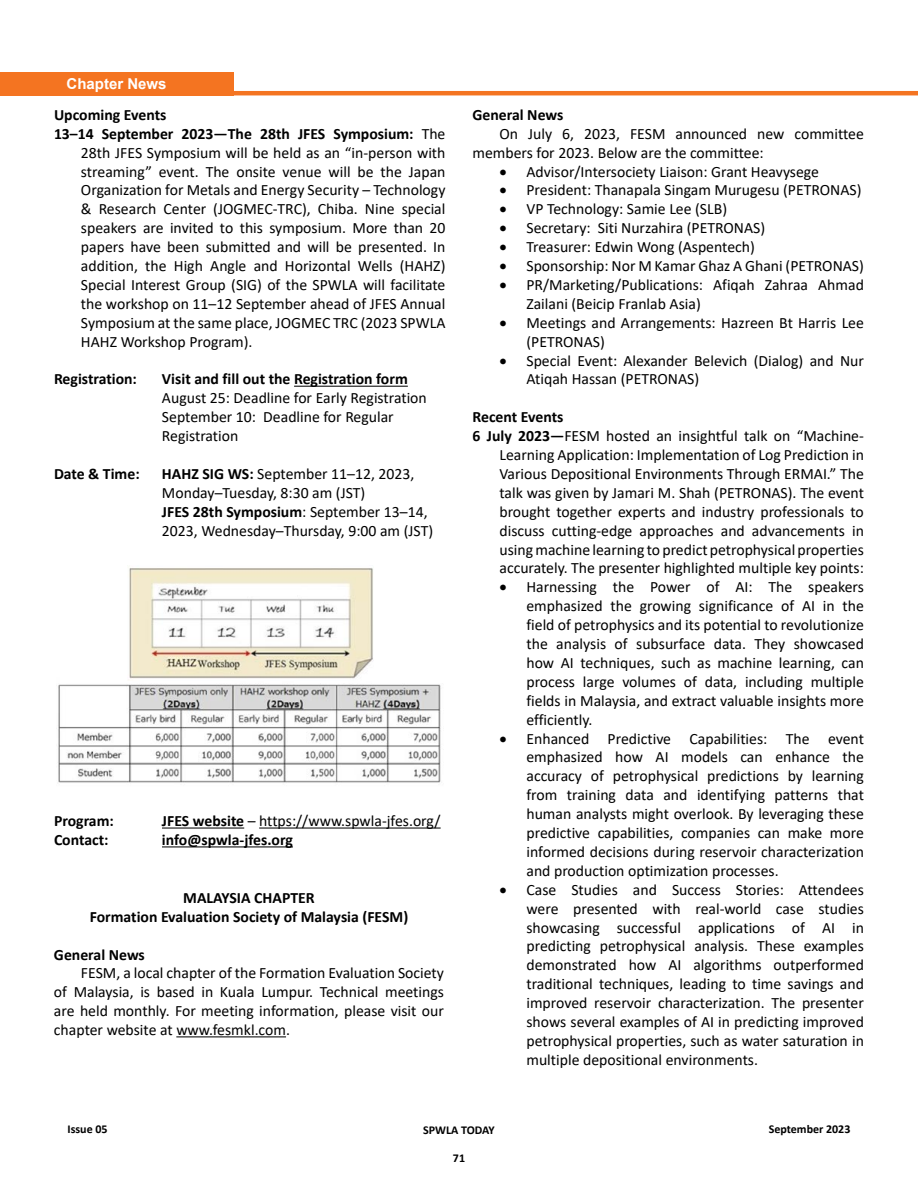
<style>
.page{position:relative;width:918px;height:1188px;background:#fff}
.page>*{position:absolute;margin:0;border:0;box-sizing:border-box;transform-origin:0 0}
.t1{font:15.75px/18.9px "Calibri";color:#000}
.t2{font:700 15.75px/18.9px "Calibri";color:#000;text-align:center}
.t3{font:700 15px "Arial";color:#fff}
.t4{font:700 12px "Calibri";color:#000}
.s1{font-weight:400}
.s2{font-weight:700}
</style>
<div class="page">
<hr style="left:0;top:91px;width:918px;height:4px;background:#f47421">
<div style="left:0;top:72px;width:233px;height:23px;background:#f47421"></div>
<hr style="left:294px;top:386px;width:114px;height:1px;background:#000">
<img style="left:58px;top:684px;width:383px;height:99px">
<img style="left:129px;top:568px;width:244px;height:111px">
<hr style="left:162px;top:828px;width:82px;height:1px;background:#000">
<hr style="left:259px;top:828px;width:182px;height:1px;background:#000">
<hr style="left:162px;top:846px;width:131px;height:1px;background:#000">
<hr style="left:176px;top:1036px;width:110px;height:1px;background:#000">
<p class="t3" style="left:67px;top:73px;width:102px">Chapter News</p>
<p class="t2" style="left:54px;top:105px;width:114px">Upcoming Events</p>
<p class="t2" style="left:54px;top:124px;width:393px">13–14 September 2023—The 28th JFES Symposium: <span class="s1">The</span></p>
<p class="t1" style="left:81px;top:143px;width:366px">28th JFES Symposium will be held as an “in-person with</p>
<p class="t1" style="left:81px;top:161px;width:366px">streaming” event. The onsite venue will be the Japan</p>
<p class="t1" style="left:81px;top:180px;width:366px">Organization for Metals and Energy Security – Technology</p>
<p class="t1" style="left:81px;top:199px;width:366px">&amp; Research Center (JOGMEC-TRC), Chiba. Nine special</p>
<p class="t1" style="left:81px;top:218px;width:366px">speakers are invited to this symposium. More than 20</p>
<p class="t1" style="left:81px;top:237px;width:366px">papers have been submitted and will be presented. In</p>
<p class="t1" style="left:81px;top:256px;width:366px">addition, the High Angle and Horizontal Wells (HAHZ)</p>
<p class="t1" style="left:81px;top:275px;width:366px">Special Interest Group (SIG) of the SPWLA will facilitate</p>
<p class="t1" style="left:81px;top:294px;width:366px">the workshop on 11–12 September ahead of JFES Annual</p>
<p class="t1" style="left:81px;top:313px;width:366px">Symposium at the same place, JOGMEC TRC (2023 SPWLA</p>
<p class="t1" style="left:81px;top:332px;width:173px">HAHZ Workshop Program).</p>
<p class="t2" style="left:54px;top:370px;width:84px">Registration:</p>
<p class="t2" style="left:162px;top:370px;width:247px">Visit and fill out the Registration form</p>
<p class="t1" style="left:162px;top:388px;width:266px">August 25: Deadline for Early Registration<br>September 10: Deadline for Regular<br>Registration</p>
<p class="t2" style="left:54px;top:464px;width:87px">Date &amp; Time:</p>
<p class="t1" style="left:162px;top:464px;width:273px"><span class="s2">HAHZ SIG WS:</span> September 11–12, 2023, Monday–Tuesday, 8:30 am (JST)<br><span class="s2">JFES 28th Symposium</span>: September 13–14, 2023, Wednesday–Thursday, 9:00 am (JST)</p>
<p class="t2" style="left:54px;top:811px;width:61px">Program:</p>
<p class="t1" style="left:162px;top:811px;width:280px"><span class="s2">JFES website</span> – https://www.spwla-jfes.org/</p>
<p class="t2" style="left:54px;top:830px;width:56px">Contact:</p>
<p class="t2" style="left:162px;top:830px;width:132px">info@spwla-jfes.org</p>
<p class="t2" style="left:90px;top:888px;width:320px">MALAYSIA CHAPTER<br>Formation Evaluation Society of Malaysia (FESM)</p>
<p class="t2" style="left:54px;top:945px;width:92px">General News</p>
<p class="t1" style="left:54px;top:963px;width:392px;text-align:justify;text-indent:27px">FESM, a local chapter of the Formation Evaluation Society of Malaysia, is based in Kuala Lumpur. Technical meetings are held monthly. For meeting information, please visit our chapter website at www.fesmkl.com.</p>
<p class="t2" style="left:472px;top:105px;width:92px">General News</p>
<p class="t1" style="left:472px;top:124px;width:393px;text-indent:27px">On July 6, 2023, FESM announced new committee members for 2023. Below are the committee:</p>
<p class="t1" style="left:499px;top:161px;width:321px">• Advisor/Intersociety Liaison: Grant Heavysege</p>
<p class="t1" style="left:499px;top:180px;width:364px">• President: Thanapala Singam Murugesu (PETRONAS)</p>
<p class="t1" style="left:499px;top:199px;width:229px">• VP Technology: Samie Lee (SLB)</p>
<p class="t1" style="left:499px;top:218px;width:267px">• Secretary: Siti Nurzahira (PETRONAS)</p>
<p class="t1" style="left:499px;top:237px;width:257px">• Treasurer: Edwin Wong (Aspentech)</p>
<p class="t1" style="left:499px;top:256px;width:366px">• Sponsorship: Nor M Kamar Ghaz A Ghani (PETRONAS)</p>
<p class="t1" style="left:526px;top:275px;width:339px;text-indent:-27px">• PR/Marketing/Publications: Afiqah Zahraa Ahmad<br>Zailani (Beicip Franlab Asia)</p>
<p class="t1" style="left:526px;top:313px;width:339px;text-indent:-27px">• Meetings and Arrangements: Hazreen Bt Harris Lee (PETRONAS)</p>
<p class="t1" style="left:526px;top:350px;width:339px;text-indent:-27px">• Special Event: Alexander Belevich (Dialog) and Nur<br>Atiqah Hassan (PETRONAS)</p>
<p class="t2" style="left:472px;top:407px;width:92px">Recent Events</p>
<p class="t1" style="left:472px;top:426px;width:393px"><span class="s2">6 July 2023—</span>FESM hosted an insightful talk on “Machine-</p>
<p class="t1" style="left:499px;top:445px;width:366px">Learning Application: Implementation of Log Prediction in</p>
<p class="t1" style="left:499px;top:464px;width:366px">Various Depositional Environments Through ERMAI.” The</p>
<p class="t1" style="left:499px;top:483px;width:366px">talk was given by Jamari M. Shah (PETRONAS). The event</p>
<p class="t1" style="left:499px;top:502px;width:366px">brought together experts and industry professionals to</p>
<p class="t1" style="left:499px;top:521px;width:366px">discuss cutting-edge approaches and advancements in</p>
<p class="t1" style="left:499px;top:539px;width:366px">using machine learning to predict petrophysical properties</p>
<p class="t1" style="left:499px;top:558px;width:366px">accurately. The presenter highlighted multiple key points:</p>
<p class="t1" style="left:526px;top:577px;width:339px;text-align:justify;text-indent:-27px">• Harnessing the Power of AI: The speakers emphasized the growing significance of AI in the field of petrophysics and its potential to revolutionize the analysis of subsurface data. They showcased how AI techniques, such as machine learning, can process large volumes of data, including multiple fields in Malaysia, and extract valuable insights more efficiently.</p>
<p class="t1" style="left:526px;top:728px;width:339px;text-align:justify;text-indent:-27px">• Enhanced Predictive Capabilities: The event emphasized how AI models can enhance the accuracy of petrophysical predictions by learning from training data and identifying patterns that human analysts might overlook. By leveraging these predictive capabilities, companies can make more informed decisions during reservoir characterization and production optimization processes.</p>
<p class="t1" style="left:526px;top:880px;width:339px;text-align:justify;text-indent:-27px">• Case Studies and Success Stories: Attendees were presented with real-world case studies showcasing successful applications of AI in predicting petrophysical analysis. These examples demonstrated how AI algorithms outperformed traditional techniques, leading to time savings and improved reservoir characterization. The presenter shows several examples of AI in predicting improved petrophysical properties, such as water saturation in multiple depositional environments.</p>
<p class="t4" style="left:68px;top:1121px;width:42px">Issue 05</p>
<p class="t4" style="left:423px;top:1121px;width:73px">SPWLA TODAY</p>
<p class="t4" style="left:769px;top:1121px;width:83px">September 2023</p>
<p class="t4" style="left:453px;top:1149px;width:14px">71</p>
</div>
